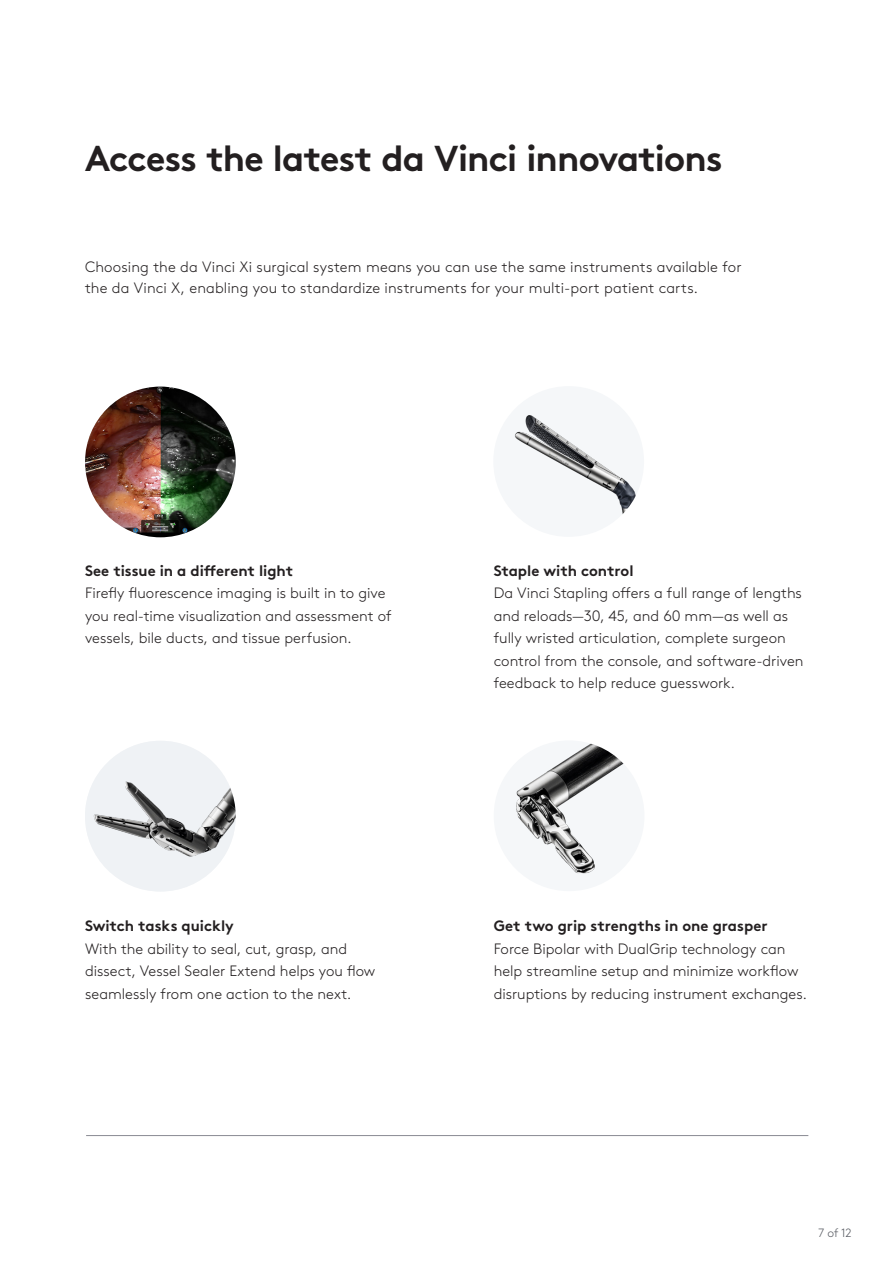
<style>
.page{position:relative;width:893px;height:1263px;background:#fff}
.page>*{position:absolute;margin:0;border:0;box-sizing:border-box;transform-origin:0 0}
.H-02{font:700 36px "Brown Pro";letter-spacing:-.025em;color:#231f20}
.t1{font:300 15px/22.5px "Brown Pro";color:#231f20}
.t2{font:300 12px "Brown Pro";color:#575a61}
.s1{font-weight:700}
</style>
<div class="page">
<hr style="left:86px;top:1135px;width:722px;height:1px;background:#8a8b93">
<div style="left:494px;top:740px;width:150px;height:151px;background:#f5f7f9;border-radius:50%"></div>
<img style="left:516px;top:743px;width:108px;height:130px">
<img style="left:85px;top:387px;width:151px;height:150px;border-radius:75px">
<div style="left:493px;top:386px;width:151px;height:151px;background:#f5f7f9;border-radius:50%"></div>
<img style="left:514px;top:415px;width:122px;height:99px">
<img style="left:85px;top:741px;width:151px;height:150px;border-radius:75px">
<p class="H-02" style="left:85px;top:130px;width:639px">Access the latest da Vinci innovations</p>
<p class="t1" style="left:85px;top:255px;width:658px;line-height:21px">Choosing the da Vinci Xi surgical system means you can use the same instruments available for the da Vinci X, enabling you to standardize instruments for your multi-port patient carts.</p>
<p class="t1" style="left:85px;top:558px;width:308px"><span class="s1">See tissue in a different light<br></span>Firefly fluorescence imaging is built in to give you real-time visualization and assessment of vessels, bile ducts, and tissue perfusion.</p>
<p class="t1" style="left:494px;top:558px;width:311px"><span class="s1">Staple with control<br></span>Da Vinci Stapling offers a full range of lengths and reloads—30, 45, and 60 mm—as well as fully wristed articulation, complete surgeon control from the console, and software-driven feedback to help reduce guesswork.</p>
<p class="t1" style="left:85px;top:914px;width:292px"><span class="s1">Switch tasks quickly<br></span>With the ability to seal, cut, grasp, and dissect, Vessel Sealer Extend helps you flow seamlessly from one action to the next.</p>
<p class="t1" style="left:494px;top:914px;width:315px"><span class="s1">Get two grip strengths in one grasper<br></span>Force Bipolar with DualGrip technology can help streamline setup and minimize workflow disruptions by reducing instrument exchanges.</p>
<p class="t2" style="left:818px;top:1224px;width:35px">7 of 12</p>
</div>
